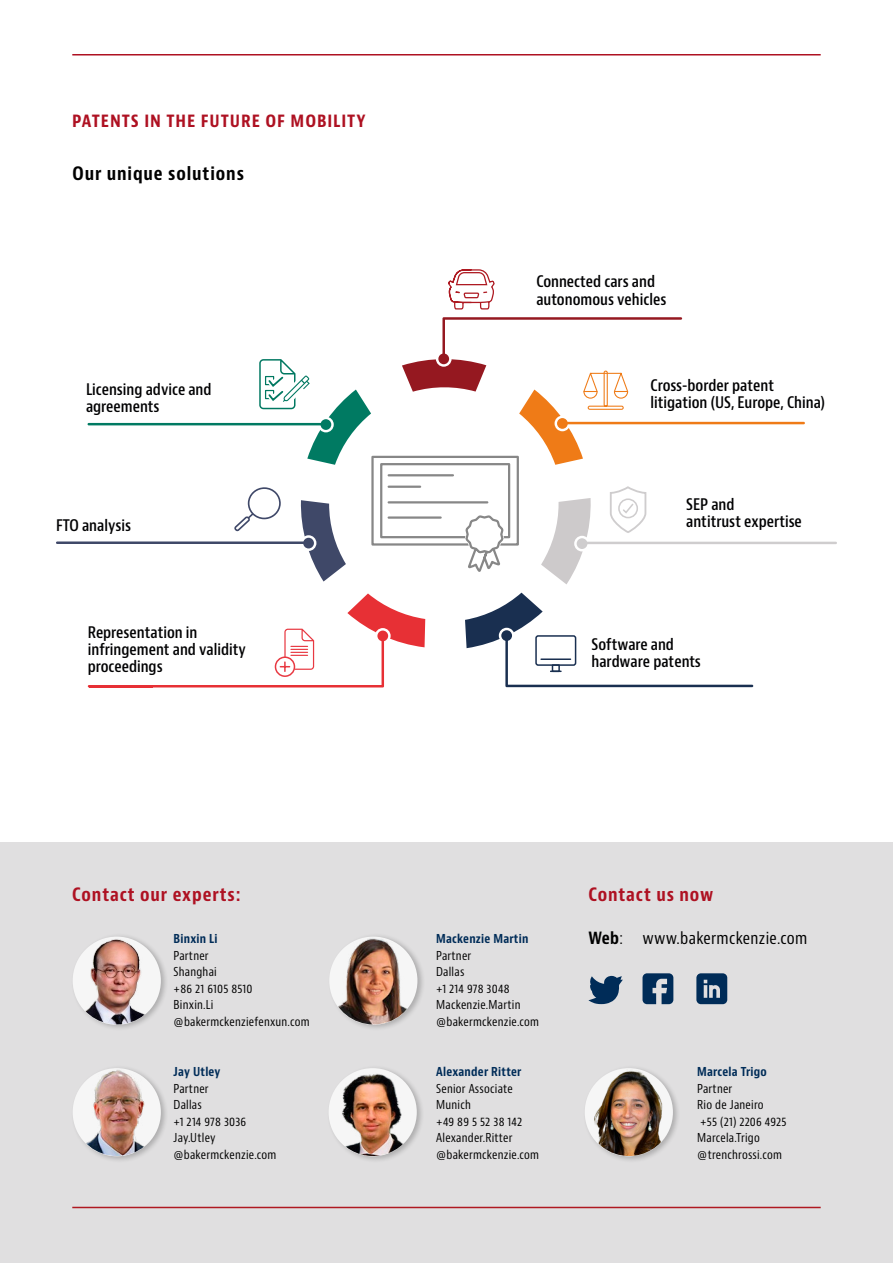
<style>
.page{position:relative;width:893px;height:1263px;background:#fff}
.page>*{position:absolute;margin:0;border:0;box-sizing:border-box;transform-origin:0 0}
.t1{font:700 condensed 18px "Baker Mc Kenzie Bernini";letter-spacing:.05em;color:#ae1122}
.t2{font:700 condensed 18px "Baker Mc Kenzie Bernini";letter-spacing:.05em;color:#000}
.t3{font:condensed 16.5px "Baker Mc Kenzie Bernini";letter-spacing:.02em;color:#000}
.t4{font:600 condensed 15.6px/17.1px "Baker Mc Kenzie Bernini";color:#020203}
.t5{font:condensed 12px/16.5px "Baker Mc Kenzie Bernini";letter-spacing:.02em;color:#000}
.t6{font:700 condensed 12px "Baker Mc Kenzie Bernini";letter-spacing:.02em;color:#002c58}
.s1{font-weight:700}
</style>
<div class="page">
<div style="left:0;top:842px;width:893px;height:421px;background:#e0dfe0"></div>
<svg style="left:588px;top:976px;width:35px;height:28px"></svg>
<svg style="left:642px;top:973px;width:31px;height:31px"></svg>
<svg style="left:696px;top:973px;width:31px;height:31px"></svg>
<div style="left:71px;top:933px;width:98px;height:98px;background:#000;opacity:.22"></div>
<img style="left:74px;top:936px;width:86px;height:88px">
<div style="left:71px;top:1065px;width:98px;height:98px;background:#000;opacity:.22"></div>
<img style="left:74px;top:1068px;width:86px;height:88px">
<div style="left:328px;top:933px;width:97px;height:98px;background:#000;opacity:.22"></div>
<img style="left:331px;top:936px;width:85px;height:88px">
<div style="left:327px;top:1065px;width:98px;height:98px;background:#000;opacity:.22"></div>
<div style="left:329px;top:1068px;width:88px;height:88px;background:#f6f6f6;border-radius:50%"></div>
<img style="left:335px;top:1068px;width:75px;height:88px">
<div style="left:583px;top:1065px;width:98px;height:98px;background:#000;opacity:.22"></div>
<div style="left:585px;top:1068px;width:88px;height:88px;background:#f6f6f6;border-radius:50%"></div>
<img style="left:587px;top:1069px;width:81px;height:87px">
<hr style="left:88px;top:423px;width:239px;height:2px;background:#007a62">
<hr style="left:56px;top:541px;width:254px;height:3px;background:#3f4868">
<hr style="left:582px;top:542px;width:255px;height:2px;background:#cfcdce">
<hr style="left:565px;top:422px;width:240px;height:2px;background:#ef7b17">
<hr style="left:89px;top:685px;width:63px;height:2px;background:#e73035">
<svg style="left:448px;top:269px;width:47px;height:41px"></svg>
<svg style="left:465px;top:593px;width:288px;height:94px"></svg>
<div style="left:552px;top:664px;width:8px;height:8px;border:2px solid #192f50"></div>
<svg style="left:152px;top:593px;width:273px;height:94px"></svg>
<svg style="left:234px;top:317px;width:448px;height:267px"></svg>
<hr style="left:72px;top:54px;width:749px;height:2px;background:#ae1122">
<hr style="left:72px;top:1207px;width:749px;height:1px;background:#af1921">
<h1 class="t1" style="left:72px;top:110px;width:295px">PATENTS IN THE FUTURE OF MOBILITY</h1>
<h1 class="t2" style="left:72px;top:163px;width:173px">Our unique solutions</h1>
<h3 class="t4" style="left:86px;top:381px;width:127px">Licensing advice and agreements</h3>
<h3 class="t4" style="left:56px;top:517px;width:77px">FTO analysis</h3>
<h3 class="t4" style="left:88px;top:624px;width:159px">Representation in infringement and validity proceedings</h3>
<h3 class="t4" style="left:536px;top:274px;width:132px">Connected cars and autonomous vehicles</h3>
<h3 class="t4" style="left:650px;top:377px;width:176px">Cross-border patent litigation (US, Europe, China)</h3>
<h3 class="t4" style="left:686px;top:496px;width:117px">SEP and<br>antitrust expertise</h3>
<h3 class="t4" style="left:591px;top:636px;width:111px">Software and hardware patents</h3>
<h1 class="t1" style="left:72px;top:883px;width:170px">Contact our experts:</h1>
<h1 class="t1" style="left:588px;top:883px;width:126px">Contact us now</h1>
<h2 class="t3" style="left:588px;top:928px;width:220px"><span class="s1">Web</span>: www.bakermckenzie.com</h2>
<p class="t6" style="left:436px;top:931px;width:94px">Mackenzie Martin</p>
<p class="t5" style="left:436px;top:947px;width:104px">Partner<br>Dallas<br>+1 214 978 3048<br>Mackenzie.Martin @bakermckenzie.com</p>
<p class="t6" style="left:174px;top:931px;width:45px">Binxin Li</p>
<p class="t5" style="left:174px;top:947px;width:137px">Partner<br>Shanghai<br>+86 21 6105 8510<br>Binxin.Li @bakermckenziefenxun.com</p>
<p class="t6" style="left:174px;top:1064px;width:48px">Jay Utley</p>
<p class="t5" style="left:174px;top:1080px;width:104px">Partner<br>Dallas<br>+1 214 978 3036<br>Jay.Utley @bakermckenzie.com</p>
<p class="t6" style="left:436px;top:1064px;width:87px">Alexander Ritter</p>
<p class="t5" style="left:436px;top:1080px;width:104px">Senior Associate<br>Munich<br>+49 89 5 52 38 142<br>Alexander.Ritter @bakermckenzie.com</p>
<p class="t6" style="left:697px;top:1064px;width:71px">Marcela Trigo</p>
<p class="t5" style="left:697px;top:1080px;width:91px">Partner<br>Rio de Janeiro<br>+55 (21) 2206 4925<br>Marcela.Trigo @trenchrossi.com</p>
</div>
